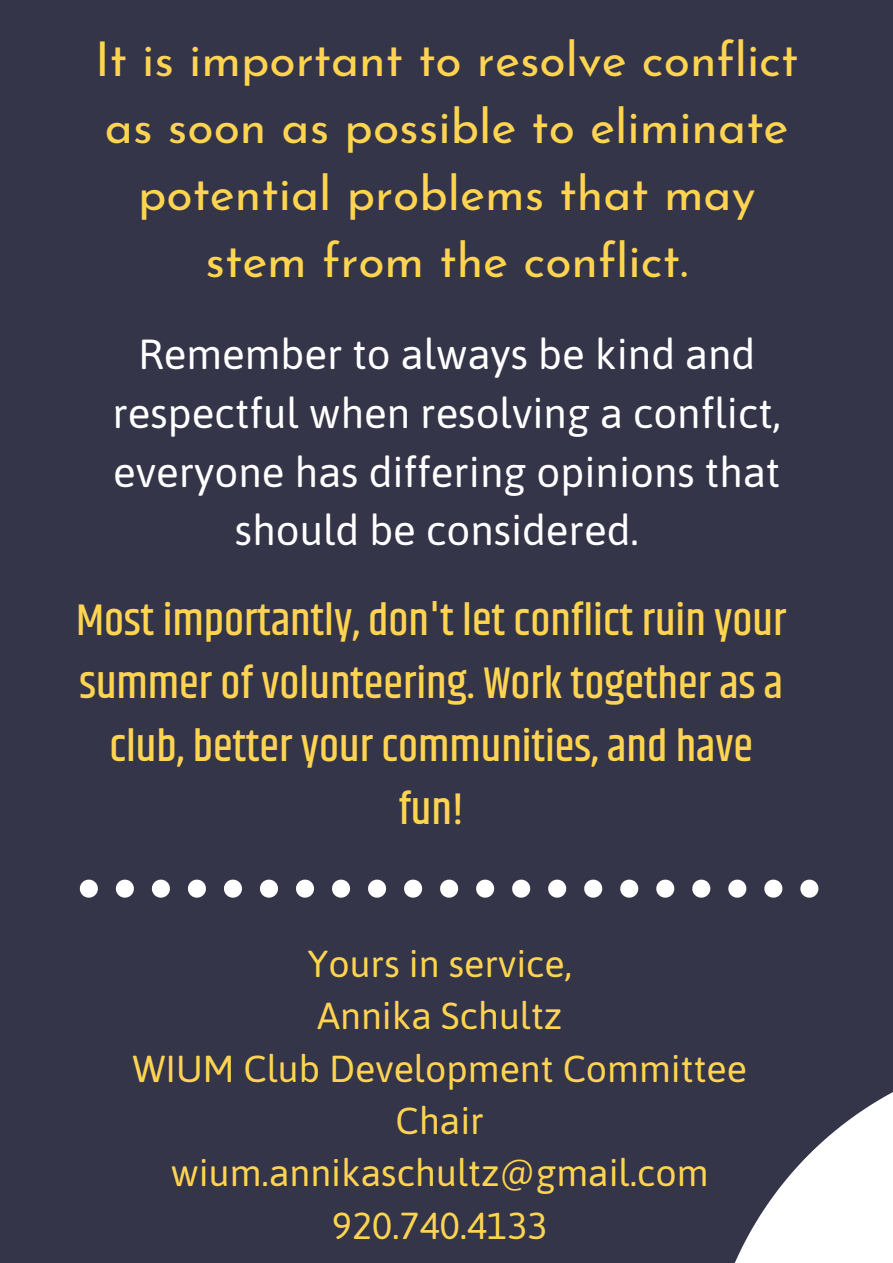
<style>
.page{position:relative;width:893px;height:1263px;background:#35354a}
.page>*{position:absolute;margin:0;border:0;box-sizing:border-box;transform-origin:0 0}
.t1{font:48px/67px "Josefin Sans";color:#fed450;text-align:center}
.t2{font:500 45px/63px "Khand";color:#fed450;text-align:center}
.t3{font:42px/58.5px "Asap";color:#fff;text-align:center}
.t4{font:37.5px/52.3px "Asap";color:#fed450;text-align:center}
</style>
<div class="page">
<svg style="left:80px;top:880px;width:18px;height:18px"></svg>
<svg style="left:116px;top:880px;width:18px;height:18px"></svg>
<svg style="left:152px;top:880px;width:18px;height:18px"></svg>
<svg style="left:188px;top:880px;width:18px;height:18px"></svg>
<svg style="left:224px;top:880px;width:18px;height:18px"></svg>
<svg style="left:260px;top:880px;width:18px;height:18px"></svg>
<svg style="left:296px;top:880px;width:18px;height:18px"></svg>
<svg style="left:332px;top:880px;width:18px;height:18px"></svg>
<svg style="left:368px;top:880px;width:18px;height:18px"></svg>
<svg style="left:404px;top:880px;width:18px;height:18px"></svg>
<svg style="left:440px;top:880px;width:18px;height:18px"></svg>
<svg style="left:476px;top:880px;width:18px;height:18px"></svg>
<svg style="left:512px;top:880px;width:18px;height:18px"></svg>
<svg style="left:548px;top:880px;width:18px;height:18px"></svg>
<svg style="left:584px;top:880px;width:18px;height:18px"></svg>
<svg style="left:620px;top:880px;width:18px;height:18px"></svg>
<svg style="left:656px;top:880px;width:18px;height:18px"></svg>
<svg style="left:692px;top:880px;width:18px;height:18px"></svg>
<svg style="left:728px;top:880px;width:18px;height:18px"></svg>
<svg style="left:764px;top:880px;width:18px;height:18px"></svg>
<svg style="left:800px;top:880px;width:18px;height:18px"></svg>
<svg style="left:734px;top:1092px;width:159px;height:171px"></svg>
<p class="t1" style="left:95px;top:30px;width:705px">It is important to resolve conflict as soon as possible to eliminate potential problems that may stem from the conflict.</p>
<p class="t3" style="left:112px;top:325px;width:670px">Remember to always be kind and respectful when resolving a conflict, everyone has differing opinions that should be considered.</p>
<p class="t2" style="left:76px;top:591px;width:711px">Most importantly, don't let conflict ruin your summer of volunteering. Work together as a club, better your communities, and have fun!</p>
<p class="t4" style="left:132px;top:937px;width:616px">Yours in service,<br>Annika Schultz<br>WIUM Club Development Committee<br>Chair wium.annikaschultz@gmail.com<br>920.740.4133</p>
</div>
